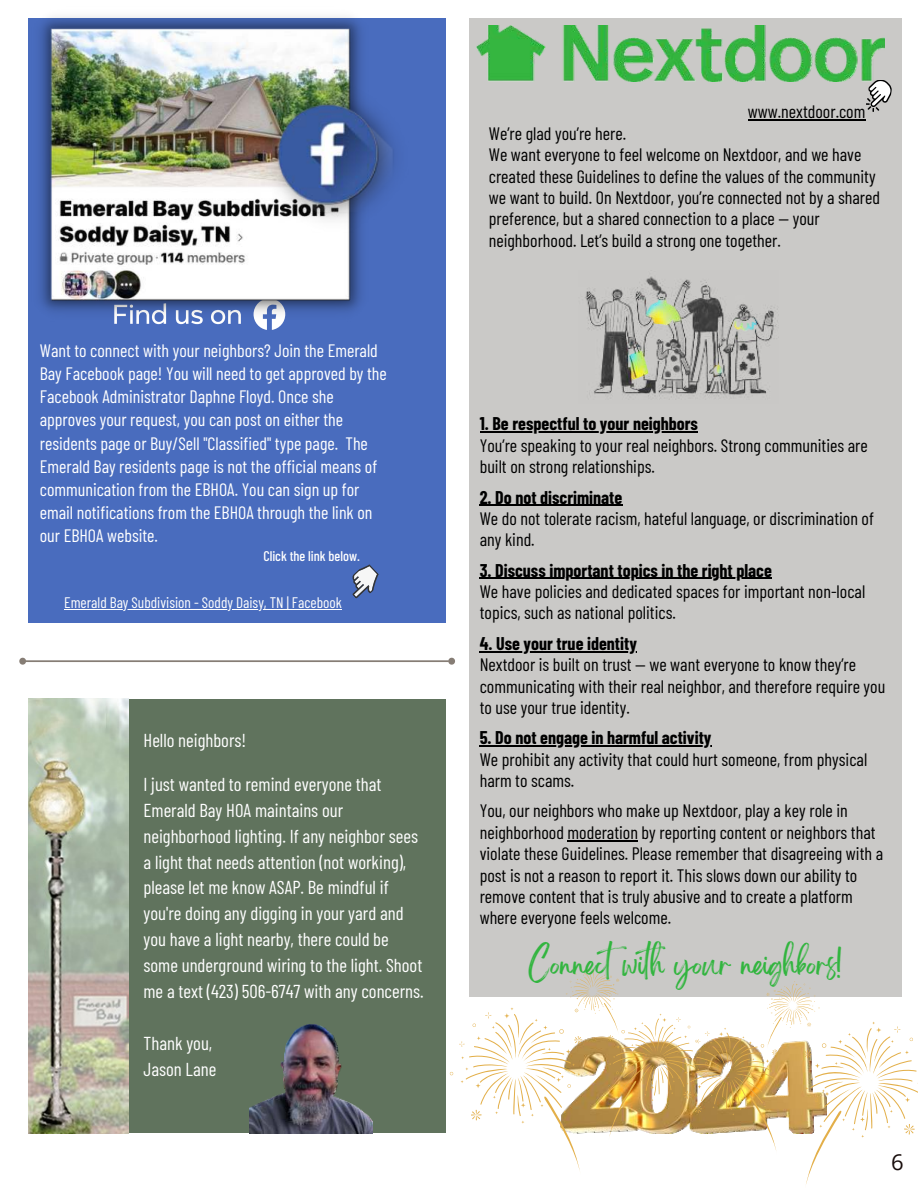
<style>
.page{position:relative;width:918px;height:1188px;background:#fff}
.page>*{position:absolute;margin:0;border:0;box-sizing:border-box;transform-origin:0 0}
.t1{font:25.5px "Brightwall";color:#32b53f}
.t2{font:22.05px "Open Sans";color:#180d0c}
.t3{font:18.75px/26px "Barlow Condensed";color:#fff}
.t4{font:18px/21.3px "Barlow Condensed";color:#000}
.t5{font:18px/23.1px "Barlow Condensed";color:#fff}
.t6{font:700 18px "Barlow Condensed";color:#000}
.t7{font:15.3px "Barlow Condensed";color:#fff}
.t8{font:500 13.95px "Barlow Condensed";color:#fff}
</style>
<div class="page">
<hr style="left:26px;top:660px;width:422px;height:2px;background:#867d75">
<svg style="left:447px;top:657px;width:8px;height:8px"></svg>
<svg style="left:19px;top:657px;width:8px;height:8px"></svg>
<div style="left:124px;top:699px;width:322px;height:434px;background:#60735d"></div>
<img style="left:29px;top:699px;width:100px;height:434px">
<img style="left:250px;top:1024px;width:123px;height:109px">
<div style="left:469px;top:19px;width:433px;height:978px;background:#cac9c7"></div>
<img style="left:476px;top:25px;width:409px;height:57px">
<img style="left:585px;top:276px;width:193px;height:121px">
<svg style="left:866px;top:79px;width:26px;height:33px"></svg>
<div style="left:29px;top:19px;width:417px;height:604px;background:#496cbe"></div>
<hr style="left:64px;top:609px;width:278px;height:1px;background:#fff">
<svg style="left:352px;top:564px;width:27px;height:35px"></svg>
<svg style="left:255px;top:321px;width:29px;height:9px"></svg>
<svg style="left:114px;top:321px;width:52px;height:3px"></svg>
<svg style="left:176px;top:321px;width:27px;height:3px"></svg>
<svg style="left:212px;top:321px;width:29px;height:3px"></svg>
<img style="left:32px;top:16px;width:336px;height:305px">
<img style="left:259px;top:79px;width:136px;height:153px">
<svg style="left:480px;top:432px;width:12px;height:1px"></svg>
<hr style="left:492px;top:432px;width:206px;height:1px;background:#000">
<svg style="left:480px;top:505px;width:15px;height:1px"></svg>
<hr style="left:495px;top:505px;width:127px;height:1px;background:#000">
<svg style="left:480px;top:578px;width:15px;height:1px"></svg>
<hr style="left:495px;top:578px;width:277px;height:1px;background:#000">
<svg style="left:480px;top:651px;width:16px;height:1px"></svg>
<hr style="left:496px;top:651px;width:141px;height:1px;background:#000">
<svg style="left:480px;top:745px;width:15px;height:2px"></svg>
<hr style="left:495px;top:745px;width:217px;height:2px;background:#000">
<hr style="left:568px;top:840px;width:70px;height:1px;background:#000">
<hr style="left:748px;top:119px;width:117px;height:1px;background:#000">
<svg style="left:450px;top:967px;width:468px;height:217px"></svg>
<p class="t5" style="left:40px;top:338px;width:349px">Want to connect with your neighbors? Join the Emerald Bay Facebook page! You will need to get approved by the Facebook Administrator Daphne Floyd. Once she approves your request, you can post on either the residents page or Buy/Sell "Classified" type page. The Emerald Bay residents page is not the official means of communication from the EBHOA. You can sign up for email notifications from the EBHOA through the link on our EBHOA website.</p>
<p class="t8" style="left:263px;top:546px;width:98px">Click the link below.</p>
<p class="t7" style="left:64px;top:592px;width:279px">Emerald Bay Subdivision - Soddy Daisy, TN | Facebook</p>
<p class="t3" style="left:144px;top:725px;width:104px">Hello neighbors!</p>
<p class="t3" style="left:144px;top:770px;width:282px">I just wanted to remind everyone that Emerald Bay HOA maintains our neighborhood lighting. If any neighbor sees a light that needs attention (not working), please let me know ASAP. Be mindful if you're doing any digging in your yard and you have a light nearby, there could be some underground wiring to the light. Shoot me a text (423) 506-6747 with any concerns.</p>
<p class="t3" style="left:144px;top:1029px;width:74px">Thank you,<br>Jason Lane</p>
<p class="t4" style="left:748px;top:100px;width:119px">www.nextdoor.com</p>
<p class="t4" style="left:489px;top:122px;width:393px">We’re glad you’re here.<br>We want everyone to feel welcome on Nextdoor, and we have created these Guidelines to define the values of the community we want to build. On Nextdoor, you’re connected not by a shared preference, but a shared connection to a place — your neighborhood. Let’s build a strong one together.</p>
<p class="t6" style="left:480px;top:411px;width:220px">1. Be respectful to your neighbors</p>
<p class="t4" style="left:480px;top:433px;width:390px">You’re speaking to your real neighbors. Strong communities are built on strong relationships.</p>
<p class="t6" style="left:480px;top:484px;width:144px">2. Do not discriminate</p>
<p class="t4" style="left:480px;top:507px;width:396px">We do not tolerate racism, hateful language, or discrimination of any kind.</p>
<p class="t6" style="left:480px;top:557px;width:294px">3. Discuss important topics in the right place</p>
<p class="t4" style="left:480px;top:580px;width:387px">We have policies and dedicated spaces for important non-local topics, such as national politics.</p>
<p class="t6" style="left:480px;top:631px;width:159px">4. Use your true identity</p>
<p class="t4" style="left:480px;top:653px;width:407px">Nextdoor is built on trust — we want everyone to know they’re communicating with their real neighbor, and therefore require you to use your true identity.</p>
<p class="t6" style="left:480px;top:725px;width:233px">5. Do not engage in harmful activity</p>
<p class="t4" style="left:480px;top:747px;width:389px">We prohibit any activity that could hurt someone, from physical harm to scams.</p>
<p class="t4" style="left:480px;top:799px;width:405px">You, our neighbors who make up Nextdoor, play a key role in neighborhood moderation by reporting content or neighbors that violate these Guidelines. Please remember that disagreeing with a post is not a reason to report it. This slows down our ability to remove content that is truly abusive and to create a platform where everyone feels welcome.</p>
<h1 class="t1" style="left:528px;top:956px;width:316px">Connectwith your neighbors!</h1>
<p class="t2" style="left:891px;top:1147px;width:14px">6</p>
</div>
